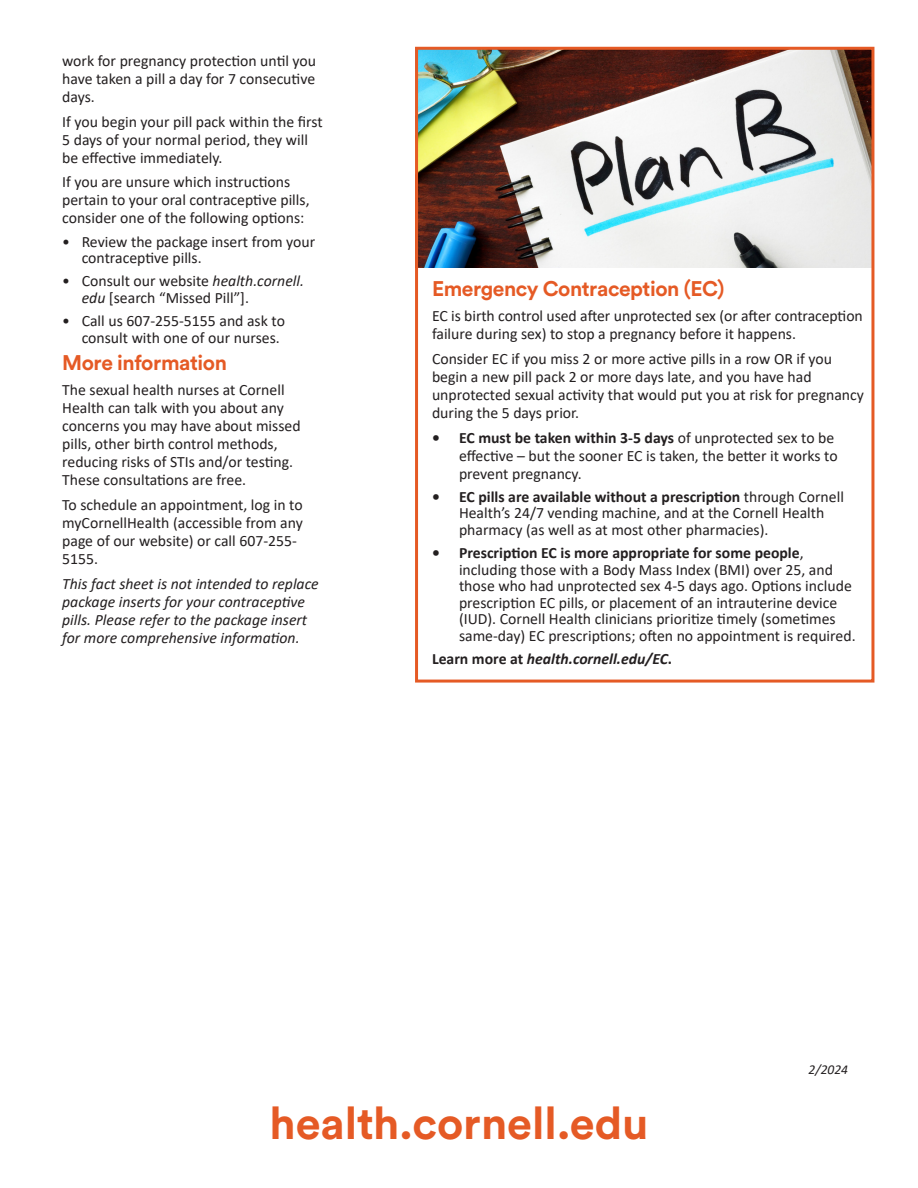
<style>
.page{position:relative;width:918px;height:1188px;background:#fff}
.page>*{position:absolute;margin:0;border:0;box-sizing:border-box;transform-origin:0 0}
.t1{font:700 45px "Circular Std";color:#e55a25}
.t2{font:700 21px "Circular Std";letter-spacing:-.02em;color:#e55a25}
.Bulleted_List{font:15.75px/18px "Calibri";color:#231f20}
.t3{font:italic 15.75px/18px "Calibri";color:#231f20}
.t4{font:italic 700 15.75px "Calibri";color:#231f20}
.t5{font:italic 13.5px "Calibri";color:#231f20}
.s1{font-style:italic}
.s2{font-weight:700}
.s3{font-style:normal}
</style>
<div class="page">
<img style="left:419px;top:51px;width:451px;height:217px">
<div style="left:415px;top:47px;width:459px;height:636px;border:3px solid #e55a25"></div>
<p class="Bulleted_List" style="left:62px;top:51px;width:255px;text-align:justify">work for pregnancy protection until you have taken a pill a day for 7 consecutive days.</p>
<p class="Bulleted_List" style="left:62px;top:112px;width:262px">If you begin your pill pack within the first<br>5 days of your normal period, they will be effective immediately.</p>
<p class="Bulleted_List" style="left:62px;top:173px;width:249px">If you are unsure which instructions pertain to your oral contraceptive pills, consider one of the following options:</p>
<p class="Bulleted_List" style="left:82px;top:233px;width:235px;line-height:16.5px;text-indent:-20px">• Review the package insert from your contraceptive pills.</p>
<p class="Bulleted_List" style="left:82px;top:272px;width:224px;line-height:16.5px;text-indent:-20px">• Consult our website <span class="s1">health.cornell. edu</span> [search “Missed Pill”].</p>
<p class="Bulleted_List" style="left:82px;top:312px;width:205px;line-height:16.5px;text-indent:-20px">• Call us 607-255-5155 and ask to consult with one of our nurses.</p>
<h2 class="t2" style="left:62px;top:349px;width:166px">More information</h2>
<p class="Bulleted_List" style="left:62px;top:380px;width:240px">The sexual health nurses at Cornell Health can talk with you about any concerns you may have about missed pills, other birth control methods, reducing risks of STIs and/or testing.<br>These consultations are free.</p>
<p class="Bulleted_List" style="left:62px;top:495px;width:242px">To schedule an appointment, log in to myCornellHealth (accessible from any page of our website) or call 607-255-<br>5155.</p>
<p class="t3" style="left:62px;top:574px;width:258px">This fact sheet is not intended to replace package inserts for your contraceptive pills. Please refer to the package insert for more comprehensive information.</p>
<h2 class="t2" style="left:432px;top:276px;width:294px">Emergency Contraception (EC)</h2>
<p class="Bulleted_List" style="left:432px;top:307px;width:432px">EC is birth control used after unprotected sex (or after contraception failure during sex) to stop a pregnancy before it happens.</p>
<p class="Bulleted_List" style="left:432px;top:349px;width:433px">Consider EC if you miss 2 or more active pills in a row OR if you begin a new pill pack 2 or more days late, and you have had unprotected sexual activity that would put you at risk for pregnancy during the 5 days prior.</p>
<p class="Bulleted_List" style="left:459px;top:428px;width:380px;text-indent:-27px"><span class="s2">• EC must be taken within 3-5 days</span> of unprotected sex to be effective – but the sooner EC is taken, the better it works to prevent pregnancy.</p>
<p class="Bulleted_List" style="left:459px;top:488px;width:386px;line-height:16.5px;text-indent:-27px"><span class="s2">• EC pills are available without a prescription</span> through Cornell<br>Health’s 24/7 vending machine, and at the Cornell Health pharmacy (as well as at most other pharmacies).</p>
<p class="Bulleted_List" style="left:459px;top:544px;width:398px;line-height:16.5px;text-indent:-27px"><span class="s2">• Prescription EC is more appropriate for some people</span>, including those with a Body Mass Index (BMI) over 25, and those who had unprotected sex 4-5 days ago. Options include prescription EC pills, or placement of an intrauterine device (IUD). Cornell Health clinicians prioritize timely (sometimes same-day) EC prescriptions; often no appointment is required.</p>
<p class="t4" style="left:432px;top:648px;width:242px"><span class="s3">Learn more at</span> health.cornell.edu/EC<span class="s3">.</span></p>
<p class="t5" style="left:809px;top:1060px;width:41px">2/2024</p>
<p class="t1" style="left:269px;top:1094px;width:381px">health.cornell.edu</p>
</div>
